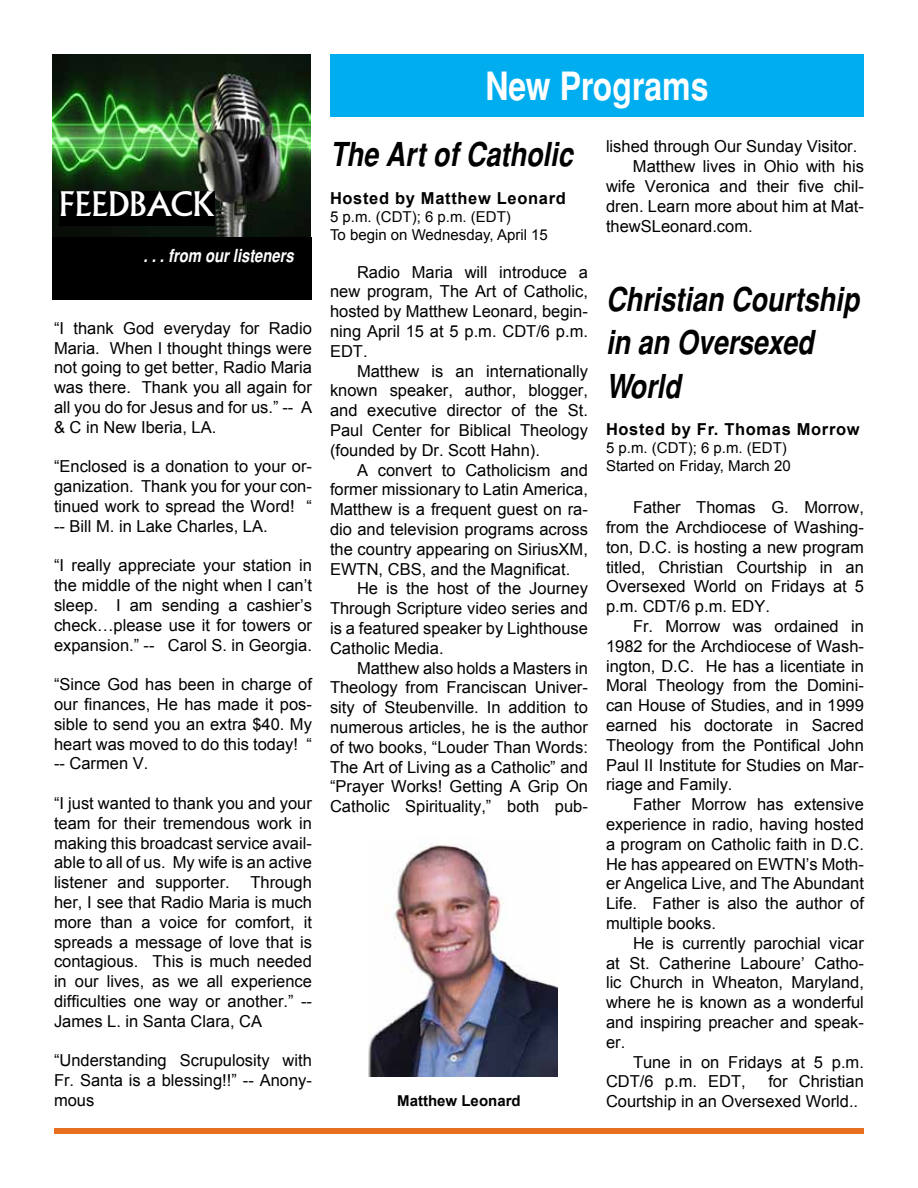
<style>
.page{position:relative;width:918px;height:1188px;background:#fff}
.page>*{position:absolute;margin:0;border:0;box-sizing:border-box;transform-origin:0 0}
.t1{font:700 condensed 39px "Helvetica";color:#fff}
.t2{font:italic 700 condensed 33px/43.5px "Helvetica";color:#000}
.t3{font:33px "Albertus";color:#fff}
.t4{font:italic 700 condensed 18px "Helvetica";color:#fff}
.t5{font:16.5px/19.8px "Arial";color:#000;text-align:justify}
.t6{font:700 16.5px "Arial";letter-spacing:.04em;color:#000}
.t7{font:15px/18px "Arial";color:#000}
.t8{font:700 15px "Arial";color:#000}
</style>
<div class="page">
<img style="left:53px;top:54px;width:257px;height:183px">
<div style="left:59px;top:191px;width:156px;height:35px;background:#000"></div>
<div style="left:53px;top:237px;width:259px;height:63px;background:#000"></div>
<div style="left:54px;top:1128px;width:810px;height:6px;background:#e76f1f"></div>
<div style="left:330px;top:54px;width:534px;height:63px;background:#00aeef"></div>
<img style="left:369px;top:844px;width:189px;height:233px">
<h2 class="t3" style="left:59px;top:185px;width:157px">FEEDBACK</h2>
<p class="t4" style="left:144px;top:245px;width:152px">. . . from our listeners</p>
<p class="t5" style="left:54px;top:318px;width:260px">“I thank God everyday for Radio Maria. When I thought things were not going to get better, Radio Maria was there. Thank you all again for all you do for Jesus and for us.” -- A &amp; C in New Iberia, LA.</p>
<p class="t5" style="left:54px;top:457px;width:259px">“Enclosed is a donation to your or&shy;ganization. Thank you for your con&shy;tinued work to spread the Word! “ -- Bill M. in Lake Charles, LA.</p>
<p class="t5" style="left:54px;top:556px;width:260px">“I really appreciate your station in the middle of the night when I can’t sleep. I am sending a cashier’s check…please use it for towers or expansion.” -- Carol S. in Georgia.</p>
<p class="t5" style="left:54px;top:675px;width:259px">“Since God has been in charge of our finances, He has made it pos&shy;sible to send you an extra $40. My heart was moved to do this today! “ -- Carmen V.</p>
<p class="t5" style="left:54px;top:793px;width:259px">“I just wanted to thank you and your team for their tremendous work in making this broadcast service avail&shy;able to all of us. My wife is an active listener and supporter.</p>
<p class="t5" style="left:54px;top:873px;width:259px;text-indent:197px">Through her, I see that Radio Maria is much more than a voice for comfort, it spreads a message of love that is contagious. This is much needed in our lives, as we all experience difficulties one way or another.” -- James L. in Santa Clara, CA</p>
<p class="t5" style="left:54px;top:1051px;width:259px">“Understanding Scrupulosity with Fr. Santa is a blessing!!” -- Anony&shy;mous</p>
<h1 class="t1" style="left:486px;top:63px;width:224px">New Programs</h1>
<h2 class="t2" style="left:330px;top:133px;width:244px">The Art of Catholic</h2>
<p class="t6" style="left:330px;top:189px;width:237px">Hosted by Matthew Leonard</p>
<p class="t7" style="left:330px;top:208px;width:219px">5 p.m. (CDT); 6 p.m. (EDT)<br>To begin on Wednesday, April 15</p>
<p class="t5" style="left:330px;top:262px;width:259px;text-indent:27px">Radio Maria will introduce a new program, The Art of Catholic, hosted by Matthew Leonard, begin&shy;ning April 15 at 5 p.m. CDT/6 p.m.<br>EDT.</p>
<p class="t5" style="left:330px;top:361px;width:260px;text-indent:27px">Matthew is an internationally known speaker, author, blogger, and executive director of the St.<br>Paul Center for Biblical Theology (founded by Dr. Scott Hahn).</p>
<p class="t5" style="left:330px;top:460px;width:259px;text-indent:27px">A convert to Catholicism and former missionary to Latin America, Matthew is a frequent guest on ra&shy;dio and television programs across the country appearing on SiriusXM, EWTN, CBS, and the Magnificat.</p>
<p class="t5" style="left:330px;top:579px;width:259px;text-indent:27px">He is the host of the Journey Through Scripture video series and is a featured speaker by Lighthouse Catholic Media.</p>
<p class="t5" style="left:330px;top:658px;width:260px;text-indent:27px">Matthew also holds a Masters in Theology from Franciscan Univer&shy;sity of Steubenville. In addition to numerous articles, he is the author of two books, “Louder Than Words:<br>The Art of Living as a Catholic” and “Prayer Works! Getting A Grip On Catholic Spirituality,” both pub-</p>
<p class="t5" style="left:606px;top:137px;width:253px">lished through Our Sunday Visitor.</p>
<p class="t5" style="left:633px;top:157px;width:232px">Matthew lives in Ohio with his</p>
<p class="t5" style="left:606px;top:176px;width:259px">wife Veronica and their five chil-</p>
<p class="t5" style="left:606px;top:196px;width:259px">dren. Learn more about him at Mat-</p>
<p class="t5" style="left:606px;top:216px;width:148px">thewSLeonard.com.</p>
<h2 class="t2" style="left:606px;top:277px;width:255px">Christian Courtship in an Oversexed<br>World</h2>
<p class="t6" style="left:606px;top:420px;width:255px">Hosted by Fr. Thomas Morrow</p>
<p class="t7" style="left:606px;top:439px;width:186px">5 p.m. (CDT); 6 p.m. (EDT)<br>Started on Friday, March 20</p>
<p class="t5" style="left:606px;top:498px;width:259px;text-indent:27px">Father Thomas G. Morrow, from the Archdiocese of Washing&shy;ton, D.C. is hosting a new program titled, Christian Courtship in an Oversexed World on Fridays at 5 p.m. CDT/6 p.m. EDY.</p>
<p class="t5" style="left:606px;top:616px;width:260px;text-indent:27px">Fr. Morrow was ordained in 1982 for the Archdiocese of Wash&shy;ington, D.C. He has a licentiate in Moral Theology from the Domini&shy;can House of Studies, and in 1999 earned his doctorate in Sacred Theology from the Pontifical John Paul II Institute for Studies on Mar&shy;riage and Family.</p>
<p class="t5" style="left:606px;top:795px;width:259px;text-indent:27px">Father Morrow has extensive experience in radio, having hosted a program on Catholic faith in D.C.<br>He has appeared on EWTN’s Moth&shy;er Angelica Live, and The Abundant Life. Father is also the author of multiple books.</p>
<p class="t5" style="left:606px;top:933px;width:259px;text-indent:27px">He is currently parochial vicar at St. Catherine Laboure’ Catho&shy;lic Church in Wheaton, Maryland, where he is known as a wonderful and inspiring preacher and speak&shy;er.</p>
<p class="t5" style="left:606px;top:1052px;width:259px;text-indent:27px">Tune in on Fridays at 5 p.m.<br>CDT/6 p.m. EDT,</p>
<p class="t5" style="left:768px;top:1072px;width:97px">for Christian</p>
<p class="t8" style="left:397px;top:1092px;width:125px">Matthew Leonard</p>
<p class="t5" style="left:606px;top:1092px;width:254px">Courtship in an Oversexed World..</p>
</div>
